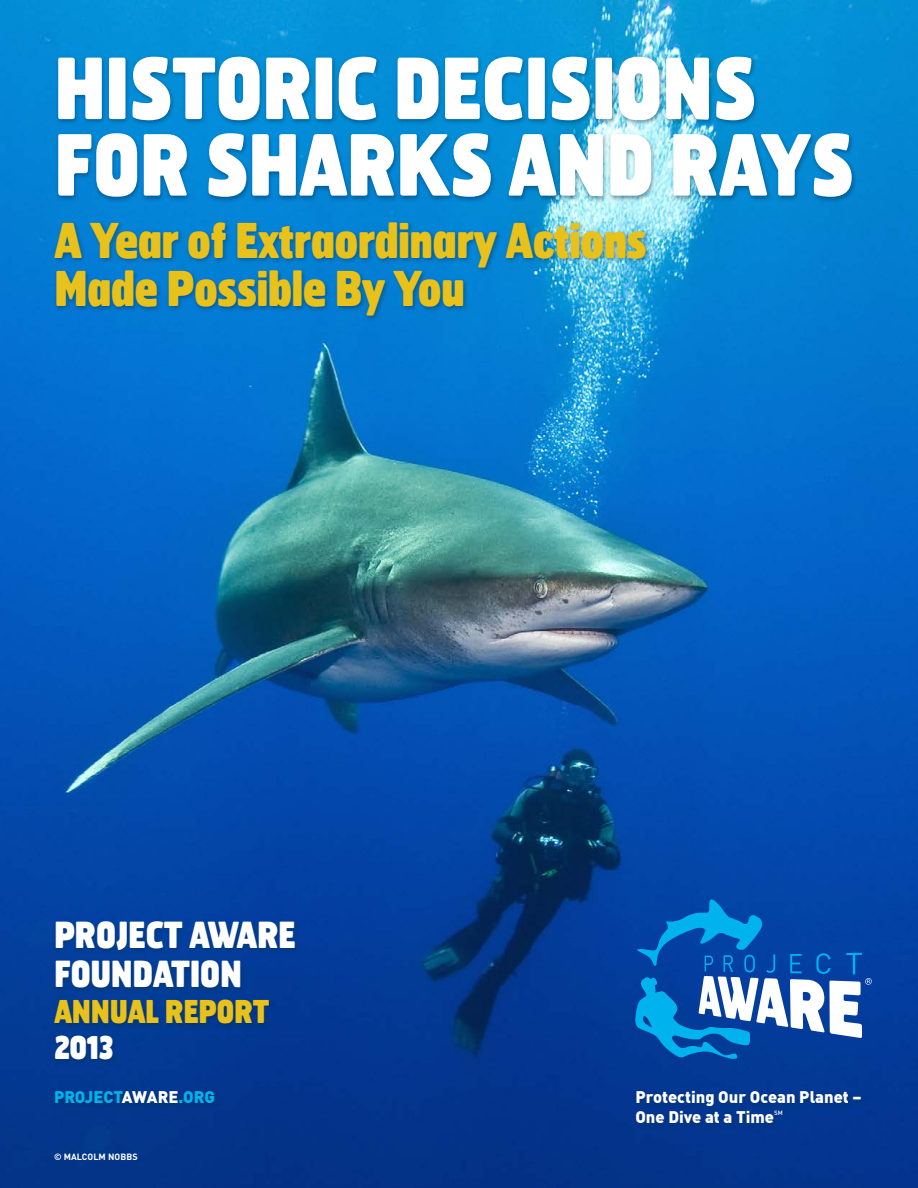
<style>
.page{position:relative;width:918px;height:1188px;background:#fff}
.page>*{position:absolute;margin:0;border:0;box-sizing:border-box;transform-origin:0 0}
.t1{font:900 84px/76.5px "Hermes FB";letter-spacing:-.02em;color:#fff;scale:.8 1}
.t2{font:900 48px/48px "Hermes FB";letter-spacing:-.02em;color:#e8c11a;scale:.8 1}
.t3{font:900 36px/39px "Hermes FB";letter-spacing:-.02em;color:#fff;scale:.8 1}
.t4{font:900 31.5px "Hermes FB";letter-spacing:-.02em;color:#e8c11a;scale:.8 1}
.t5{font:900 31.5px "Hermes FB";color:#fff;scale:.8 1}
.t6{font:900 16.5px/19.8px "DIN Offc";color:#fff}
.t7{font:900 16.5px "DIN Offc";letter-spacing:-.01em;color:#00b3ef}
.t8{font:700 9px "DINOT";letter-spacing:.01em;color:#fff}
.t9{font:500 6.15px "DIN Offc";color:#fff}
.s1{color:#fff}
</style>
<div class="page">
<img style="left:0;top:0;width:918px;height:1188px">
<svg style="left:635px;top:896px;width:237px;height:164px;background:#266bb8"></svg>
<div style="left:52px;top:1090px;width:168px;height:20px;background:#023682"></div>
<div style="left:52px;top:220px;width:600px;height:102px;background:#003255;opacity:.5"></div>
<div style="left:52px;top:919px;width:249px;height:147px;background:#003255;opacity:.5"></div>
<div style="left:633px;top:1089px;width:234px;height:41px;background:#003255;opacity:.5"></div>
<div style="left:55px;top:54px;width:803px;height:149px;background:#003255;opacity:.5"></div>
<h1 class="t1" style="left:54px;top:46px;width:1002px">HISTORIC DECISIONS<br>FOR SHARKS AND RAYS</h1>
<p class="t2" style="left:54px;top:214px;width:743px">A Year of Extraordinary Actions<br>Made Possible By You</p>
<p class="t3" style="left:54px;top:913px;width:304px">PROJECT AWARE<br>FOUNDATION</p>
<p class="t4" style="left:54px;top:990px;width:271px">ANNUAL REPORT</p>
<p class="t5" style="left:54px;top:1026px;width:76px">2013</p>
<p class="t7" style="left:54px;top:1086px;width:163px">PROJECT<span class="s1">AWARE</span>.ORG</p>
<p class="t8" style="left:54px;top:1151px;width:85px">© MALCOLM NOBBS</p>
<p class="t6" style="left:635px;top:1087px;width:228px">Protecting Our Ocean Planet –<br>One Dive at a Time</p>
<p class="t9" style="left:774px;top:1109px;width:10px">SM</p>
</div>
